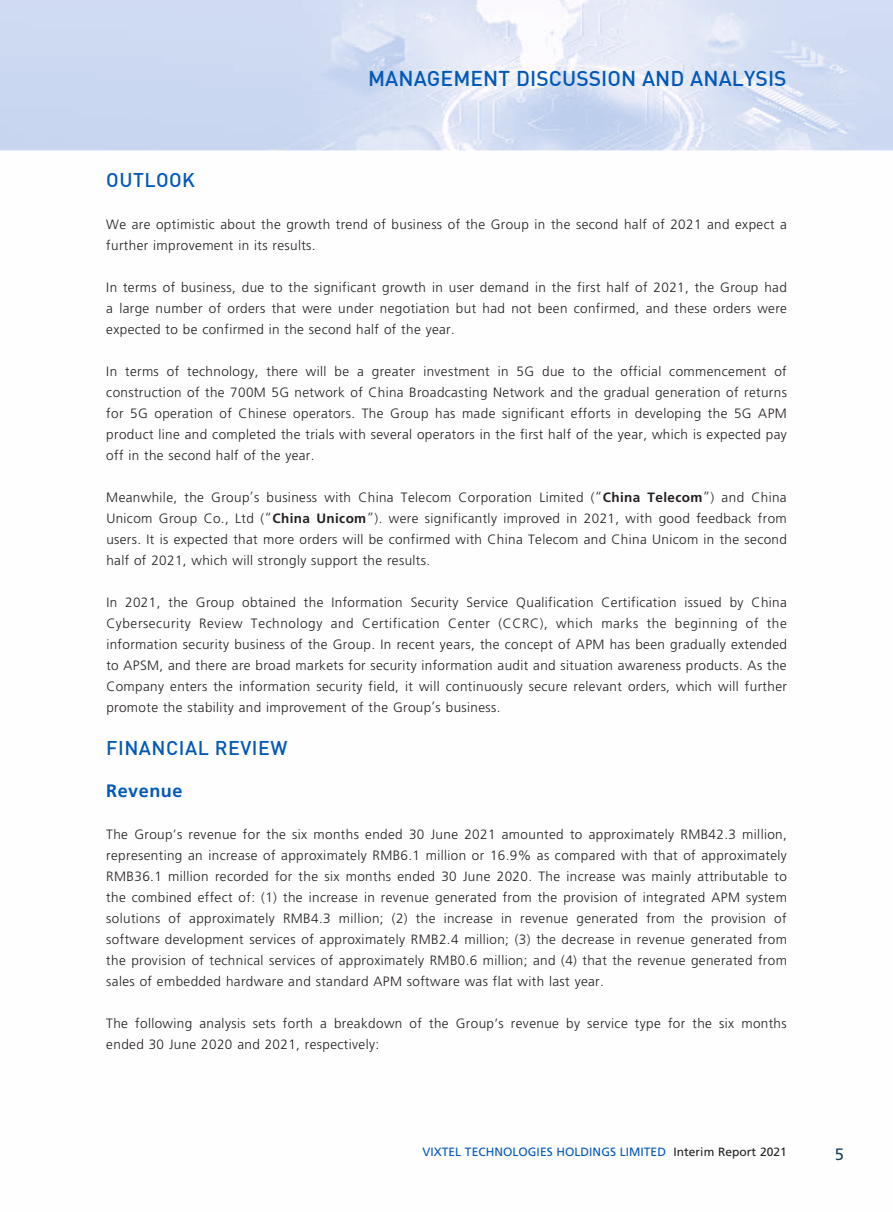
<style>
.page{position:relative;width:893px;height:1212px;background:#fff}
.page>*{position:absolute;margin:0;border:0;box-sizing:border-box;transform-origin:0 0}
.t1{font:21px "DIN Medium";letter-spacing:.005em;color:#0058b8}
.t2{font:19.5px "DIN Medium";letter-spacing:.025em;color:#0058b8}
.t3{font:700 18px "Frutiger LT Std";letter-spacing:.03em;color:#0058b8}
.t4{font:16.5px "Frutiger LT Std";color:#164063}
.t5{font:300 13.5px/21px "Frutiger LT Std";letter-spacing:.03em;color:#231f20;text-align:justify}
.t6{font:12px "Frutiger LT Std";letter-spacing:.005em;color:#0058b8}
.s1{font-weight:700}
.s2{color:#231f20}
</style>
<div class="page">
<img style="left:0;top:0;width:893px;height:151px">
<h1 class="t1" style="left:368px;top:65px;width:420px">MANAGEMENT DISCUSSION AND ANALYSIS</h1>
<h2 class="t2" style="left:106px;top:167px;width:90px">OUTLOOK</h2>
<p class="t5" style="left:106px;top:214px;width:682px">We are optimistic about the growth trend of business of the Group in the second half of 2021 and expect a further improvement in its results.</p>
<p class="t5" style="left:106px;top:277px;width:682px">In terms of business, due to the significant growth in user demand in the first half of 2021, the Group had a large number of orders that were under negotiation but had not been confirmed, and these orders were expected to be confirmed in the second half of the year.</p>
<p class="t5" style="left:106px;top:361px;width:682px">In terms of technology, there will be a greater investment in 5G due to the official commencement of construction of the 700M 5G network of China Broadcasting Network and the gradual generation of returns for 5G operation of Chinese operators. The Group has made significant efforts in developing the 5G APM product line and completed the trials with several operators in the first half of the year, which is expected pay off in the second half of the year.</p>
<p class="t5" style="left:106px;top:487px;width:682px">Meanwhile, the Group’s business with China Telecom Corporation Limited (“<span class="s1">China Telecom</span>”) and China Unicom Group Co., Ltd (“<span class="s1">China Unicom</span>”). were significantly improved in 2021, with good feedback from users. It is expected that more orders will be confirmed with China Telecom and China Unicom in the second half of 2021, which will strongly support the results.</p>
<p class="t5" style="left:106px;top:592px;width:682px">In 2021, the Group obtained the Information Security Service Qualification Certification issued by China Cybersecurity Review Technology and Certification Center (CCRC), which marks the beginning of the information security business of the Group. In recent years, the concept of APM has been gradually extended to APSM, and there are broad markets for security information audit and situation awareness products. As the Company enters the information security field, it will continuously secure relevant orders, which will further promote the stability and improvement of the Group’s business.</p>
<h2 class="t2" style="left:106px;top:736px;width:183px">FINANCIAL REVIEW</h2>
<h3 class="t3" style="left:106px;top:780px;width:78px">Revenue</h3>
<p class="t5" style="left:106px;top:824px;width:682px">The Group’s revenue for the six months ended 30 June 2021 amounted to approximately RMB42.3 million, representing an increase of approximately RMB6.1 million or 16.9% as compared with that of approximately RMB36.1 million recorded for the six months ended 30 June 2020. The increase was mainly attributable to the combined effect of: (1) the increase in revenue generated from the provision of integrated APM system solutions of approximately RMB4.3 million; (2) the increase in revenue generated from the provision of software development services of approximately RMB2.4 million; (3) the decrease in revenue generated from the provision of technical services of approximately RMB0.6 million; and (4) that the revenue generated from sales of embedded hardware and standard APM software was flat with last year.</p>
<p class="t5" style="left:106px;top:1013px;width:682px">The following analysis sets forth a breakdown of the Group’s revenue by service type for the six months ended 30 June 2020 and 2021, respectively:</p>
<p class="t6" style="left:422px;top:1145px;width:366px">VIXTEL TECHNOLOGIES HOLDINGS LIMITED <span class="s2">Interim Report 2021</span></p>
<p class="t4" style="left:835px;top:1144px;width:11px">5</p>
</div>
